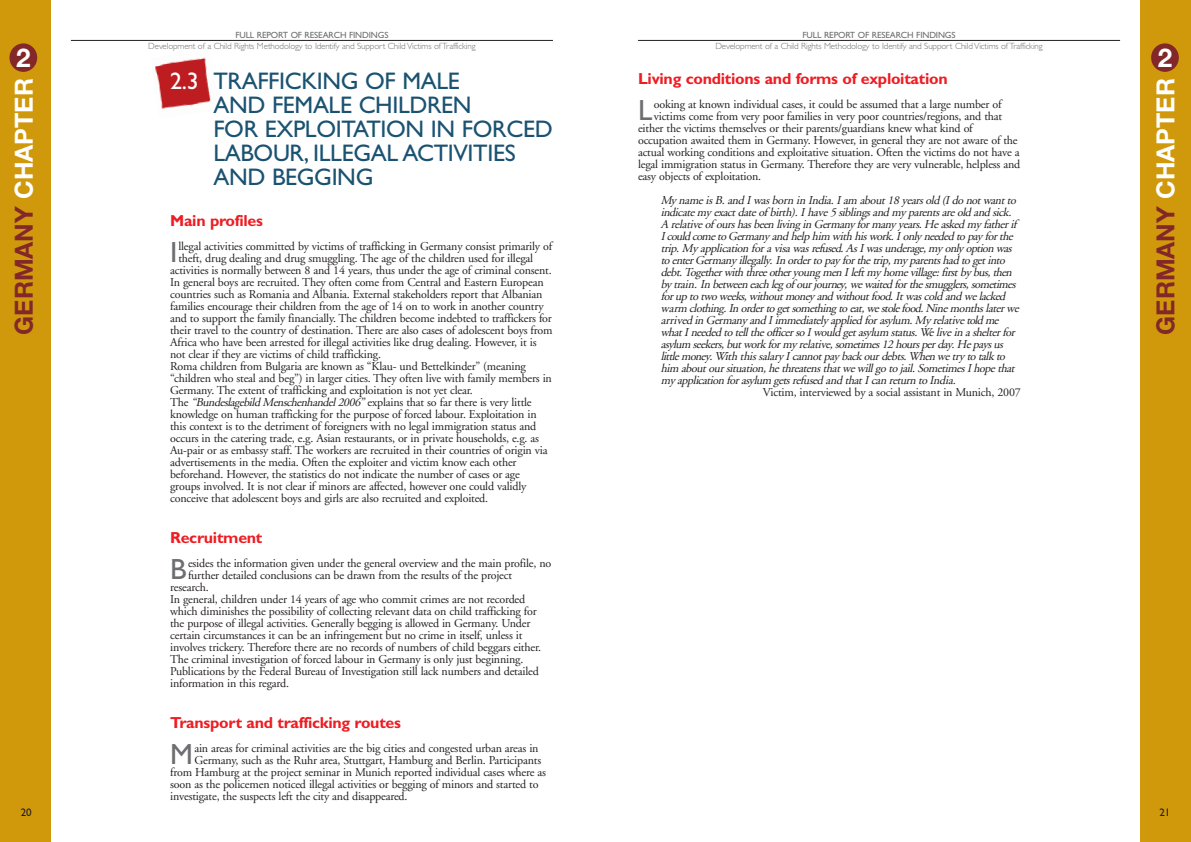
<style>
.page{position:relative;width:1191px;height:842px;background:#fff}
.page>*{position:absolute;margin:0;border:0;box-sizing:border-box;transform-origin:0 0}
.t1{font:29.2px "Gill Sans";color:#6d6e71}
.t2{font:700 26px "Helvetica Neue";color:#fff}
.t3{font:700 25px "Helvetica Neue";color:#832729}
.t4{font:24px/24px "Gill Sans";letter-spacing:-.015em;color:#1a5271}
.t5{font:700 16px "Gill Sans";letter-spacing:-.015em;color:#ee1d23}
.t6{font:12px "Adobe Garamond";letter-spacing:-.015em;color:#231f20}
.t7{font:italic 12px/12px "Adobe Garamond";letter-spacing:-.04em;color:#231f20}
.t8{font:11px "Gill Sans";color:#231f20}
.t9{font:300 9px "Gill Sans";letter-spacing:-.015em;color:#6d6e71}
.t10{font:9px "Gill Sans";letter-spacing:-.015em;color:#6d6e71}
.s1{color:#fff}
.s2{font-style:italic}
</style>
<div class="page">
<div style="left:1140px;top:1px;width:50px;height:841px;background:#d0990c"></div>
<div style="left:1151px;top:43px;width:27px;height:29px;background:#832729;border-radius:50%"></div>
<hr style="left:638px;top:40px;width:482px;height:1px;background:#231f20">
<img style="left:155px;top:57px;width:56px;height:52px">
<div style="left:0;top:1px;width:51px;height:841px;background:#d0990c"></div>
<div style="left:9px;top:43px;width:28px;height:29px;background:#832729;border-radius:50%"></div>
<hr style="left:71px;top:40px;width:482px;height:1px;background:#231f20">
<h2 class="t2" style="left:16px;top:49px;width:16px">2</h2>
<p class="t10" style="left:235px;top:32px;width:155px">FULL REPORT OF RESEARCH FINDINGS</p>
<p class="t9" style="left:148px;top:43px;width:329px">Development of a Child Rights Methodology to Identify and Support Child Victims of Trafficking</p>
<p class="t10" style="left:802px;top:32px;width:155px">FULL REPORT OF RESEARCH FINDINGS</p>
<p class="t9" style="left:715px;top:43px;width:329px">Development of a Child Rights Methodology to Identify and Support Child Victims of Trafficking</p>
<h2 class="t2" style="left:1157px;top:49px;width:16px">2</h2>
<h3 class="t3" style="left:15px;top:335px;width:258px;rotate:-90deg">GERMANY <span class="s1">CHAPTER</span></h3>
<h3 class="t4" style="left:213px;top:72px;width:341px;text-indent:-43px"><span class="s1">2.3</span> TRAFFICKING OF MALE<br>AND FEMALE CHILDREN<br>FOR EXPLOITATION IN FORCED<br>LABOUR, ILLEGAL ACTIVITIES<br>AND BEGGING</h3>
<h3 class="t5" style="left:170px;top:215px;width:94px">Main profiles</h3>
<h1 class="t1" style="left:170px;top:242px;width:9px">I</h1>
<p class="t6" style="left:178px;top:242px;width:375px">llegal activities committed by victims of trafficking in Germany consist primarily of</p>
<p class="t6" style="left:178px;top:254px;width:356px">theft, drug dealing and drug smuggling. The age of the children used for illegal</p>
<p class="t6" style="left:170px;top:266px;width:383px">activities is normally between 8 and 14 years, thus under the age of criminal consent.</p>
<p class="t6" style="left:170px;top:278px;width:375px">In general boys are recruited. They often come from Central and Eastern European</p>
<p class="t6" style="left:170px;top:290px;width:374px">countries such as Romania and Albania. External stakeholders report that Albanian</p>
<p class="t6" style="left:170px;top:302px;width:375px">families encourage their children from the age of 14 on to work in another country</p>
<p class="t6" style="left:170px;top:314px;width:383px">and to support the family financially. The children become indebted to traffickers for</p>
<p class="t6" style="left:170px;top:326px;width:384px">their travel to the country of destination. There are also cases of adolescent boys from</p>
<p class="t6" style="left:170px;top:338px;width:368px">Africa who have been arrested for illegal activities like drug dealing. However, it is</p>
<p class="t6" style="left:170px;top:350px;width:212px">not clear if they are victims of child trafficking.</p>
<p class="t6" style="left:170px;top:362px;width:357px">Roma children from Bulgaria are known as “Klau- und Bettelkinder” (meaning</p>
<p class="t6" style="left:170px;top:374px;width:383px">“children who steal and beg”) in larger cities. They often live with family members in</p>
<p class="t6" style="left:170px;top:386px;width:304px">Germany. The extent of trafficking and exploitation is not yet clear.</p>
<p class="t6" style="left:170px;top:398px;width:363px">The <span class="s2">“Bundeslagebild Menschenhandel2006”</span>explains that so far there is very little</p>
<p class="t6" style="left:170px;top:410px;width:368px">knowledge on human trafficking for the purpose of forced labour. Exploitation in</p>
<p class="t6" style="left:170px;top:422px;width:367px">this context is to the detriment of foreigners with no legal immigration status and</p>
<p class="t6" style="left:170px;top:434px;width:370px">occurs in the catering trade, e.g. Asian restaurants, or in private households, e.g. as</p>
<p class="t6" style="left:170px;top:446px;width:379px">Au-pair or as embassy staff. The workers are recruited in their countries of origin via</p>
<p class="t6" style="left:170px;top:458px;width:348px">advertisements in the media. Often the exploiter and victim know each other</p>
<p class="t6" style="left:170px;top:470px;width:351px">beforehand. However, the statistics do not indicate the number of cases or age</p>
<p class="t6" style="left:170px;top:482px;width:358px">groups involved. It is not clear if minors are affected, however one could validly</p>
<p class="t6" style="left:170px;top:494px;width:319px">conceive that adolescent boys and girls are also recruited and exploited.</p>
<h3 class="t5" style="left:170px;top:532px;width:94px">Recruitment</h3>
<h1 class="t1" style="left:170px;top:559px;width:18px">B</h1>
<p class="t6" style="left:188px;top:559px;width:365px">esides the information given under the general overview and the main profile, no</p>
<p class="t6" style="left:188px;top:571px;width:326px">further detailed conclusions can be drawn from the results of the project</p>
<p class="t6" style="left:170px;top:583px;width:40px">research.</p>
<p class="t6" style="left:170px;top:595px;width:357px">In general, children under 14 years of age who commit crimes are not recorded</p>
<p class="t6" style="left:170px;top:607px;width:368px">which diminishes the possibility of collecting relevant data on child trafficking for</p>
<p class="t6" style="left:170px;top:619px;width:362px">the purpose of illegal activities. Generally begging is allowed in Germany. Under</p>
<p class="t6" style="left:170px;top:631px;width:354px">certain circumstances it can be an infringement but no crime in itself, unless it</p>
<p class="t6" style="left:170px;top:643px;width:372px">involves trickery. Therefore there are no records of numbers of child beggars either.</p>
<p class="t6" style="left:170px;top:655px;width:355px">The criminal investigation of forced labour in Germany is only just beginning.</p>
<p class="t6" style="left:170px;top:667px;width:370px">Publications by the Federal Bureau of Investigation still lack numbers and detailed</p>
<p class="t6" style="left:170px;top:679px;width:121px">information in this regard.</p>
<h3 class="t5" style="left:170px;top:717px;width:232px">Transport and trafficking routes</h3>
<h1 class="t1" style="left:170px;top:744px;width:24px">M</h1>
<p class="t6" style="left:194px;top:744px;width:346px">ain areas for criminal activities are the big cities and congested urban areas in</p>
<p class="t6" style="left:194px;top:756px;width:348px">Germany, such as the Ruhr area, Stuttgart, Hamburg and Berlin. Participants</p>
<p class="t6" style="left:170px;top:768px;width:377px">from Hamburg at the project seminar in Munich reported individual cases where as</p>
<p class="t6" style="left:170px;top:780px;width:370px">soon as the policemen noticed illegal activities or begging of minors and started to</p>
<p class="t6" style="left:170px;top:792px;width:239px">investigate, the suspects left the city and disappeared.</p>
<h3 class="t5" style="left:638px;top:73px;width:311px">Living conditions and forms of exploitation</h3>
<h1 class="t1" style="left:638px;top:100px;width:16px">L</h1>
<p class="t6" style="left:654px;top:99px;width:349px">ooking at known individual cases, it could be assumed that a large number of</p>
<p class="t6" style="left:654px;top:111px;width:350px">victims come from very poor families in very poor countries/regions, and that</p>
<p class="t6" style="left:638px;top:123px;width:336px">either the victims themselves or their parents/guardians knew what kind of</p>
<p class="t6" style="left:638px;top:135px;width:381px">occupation awaited them in Germany. However, in general they are not aware of the</p>
<p class="t6" style="left:638px;top:147px;width:383px">actual working conditions and exploitative situation. Often the victims do not have a</p>
<p class="t6" style="left:638px;top:159px;width:384px">legal immigration status in Germany. Therefore they are very vulnerable, helpless and</p>
<p class="t6" style="left:638px;top:171px;width:125px">easy objects of exploitation.</p>
<p class="t7" style="left:660px;top:195px;width:362px">My nameisB.and Iwasborn in India.Iam about18 yearsold (Idonotwantto indicatemy exactdateof birth).Ihave5 siblingsand my parentsareold and sick.<br>A relativeof ourshasbeen livingin Germany formany years.Heasked my fatherif Icould cometoGermany and help him with hiswork.Ionly needed topay forthe trip.My application foravisawasrefused.AsIwasunderage,my only option was toenterGermany illegally.In ordertopay forthetrip,my parentshad togetinto debt.Togetherwith threeotheryoungmen Ileftmy homevillage:firstby bus,then by train.In between eachlegof ourjourney,wewaited forthesmugglers,sometimes foruptotwoweeks,withoutmoney and withoutfood.Itwascold and welacked warm clothing.In ordertogetsomethingtoeat,westolefood.Ninemonthslaterwe arrived in Germany and Iimmediately applied forasylum.My relativetold me whatIneeded totelltheofficersoIwould getasylum status.Welivein ashelterfor asylum seekers,butwork formy relative,sometimes12hoursperday.Hepaysus littlemoney.With thissalary Icannotpay back ourdebts.Whenwetry totalk to him aboutoursituation,hethreatensthatwewillgotojail.SometimesIhopethat my application forasylum getsrefused and thatIcan return toIndia.</p>
<p class="t6" style="left:762px;top:387px;width:260px">Victim, interviewed by a social assistant in Munich, 2007</p>
<h3 class="t3" style="left:1156px;top:335px;width:258px;rotate:-90deg">GERMANY <span class="s1">CHAPTER</span></h3>
<p class="t8" style="left:21px;top:809px;width:12px">20</p>
<p class="t8" style="left:1159px;top:809px;width:12px">21</p>
</div>
